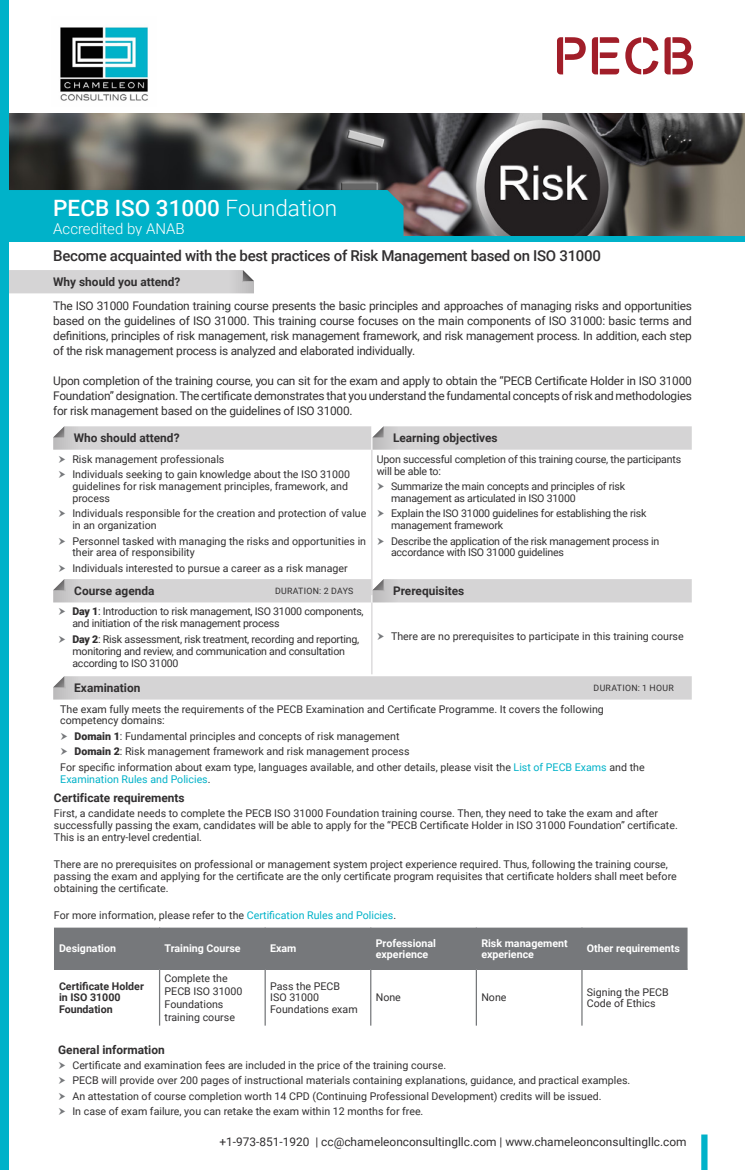
<style>
.page{position:relative;width:745px;height:1170px;background:#fff}
.page>*{position:absolute;margin:0;border:0;box-sizing:border-box;transform-origin:0 0}
.t1{font:500 22.5px "Roboto";color:#fff}
.t2{font:500 15px "Roboto";letter-spacing:-.02em;color:#312f30}
.t3{font:300 15px "Roboto";color:#fff}
.Bullet_Points{font:11.88px/15px "Roboto";letter-spacing:-.02em;color:#312f30;text-align:justify}
.t4{font:700 11.88px "Roboto";color:#312f30}
.Bullet_Points-2{font:11.88px "Roboto";color:#312f30}
.Bullet{font:10.62px/11.9px "Roboto";color:#312f30}
.Bullet-2{font:10.62px/11.9px "Roboto";letter-spacing:-.02em;color:#312f30}
.Bullet-3{font:700 10.62px/11.9px "Roboto";color:#fff}
.Bullet-4{font:700 10.62px/11.9px "Roboto";color:#312f30}
.t5{font:8.75px "Roboto";letter-spacing:.035em;color:#312f30}
.s1{font-weight:300}
.s2{font-weight:900}
.s3{color:#00b2c9}
</style>
<div class="page">
<img style="left:9px;top:113px;width:735px;height:123px">
<svg style="left:9px;top:270px;width:245px;height:23px;background:#d3d2d3"></svg>
<div style="left:0;top:0;width:9px;height:1169px;background:#00b2c9"></div>
<div style="left:9px;top:190px;width:394px;height:46px;background:#00b2c9"></div>
<div style="left:0;top:236px;width:744px;height:5px;background:#00b2c9"></div>
<hr style="left:371px;top:449px;width:1px;height:146px;background:#d5d4d5">
<div style="left:54px;top:927px;width:633px;height:41px;background:#76787b"></div>
<hr style="left:159px;top:927px;width:1px;height:41px;background:#76787b">
<hr style="left:264px;top:927px;width:1px;height:41px;background:#76787b">
<hr style="left:370px;top:927px;width:1px;height:41px;background:#76787b">
<hr style="left:475px;top:927px;width:1px;height:41px;background:#76787b">
<hr style="left:581px;top:927px;width:1px;height:41px;background:#76787b">
<hr style="left:54px;top:968px;width:105px;height:1px;background:#76787b">
<hr style="left:159px;top:968px;width:106px;height:1px;background:#76787b">
<hr style="left:159px;top:969px;width:1px;height:56px;background:#76787b">
<hr style="left:265px;top:968px;width:105px;height:1px;background:#76787b">
<hr style="left:264px;top:969px;width:1px;height:56px;background:#76787b">
<hr style="left:370px;top:968px;width:106px;height:1px;background:#76787b">
<hr style="left:370px;top:969px;width:1px;height:56px;background:#76787b">
<hr style="left:476px;top:968px;width:105px;height:1px;background:#76787b">
<hr style="left:475px;top:969px;width:1px;height:56px;background:#76787b">
<hr style="left:581px;top:968px;width:106px;height:1px;background:#76787b">
<hr style="left:581px;top:969px;width:1px;height:56px;background:#76787b">
<hr style="left:371px;top:602px;width:1px;height:72px;background:#d5d4d5">
<div style="left:53px;top:579px;width:638px;height:23px;background:#d5d4d5"></div>
<svg style="left:53px;top:676px;width:638px;height:23px;background:#d4d3d4"></svg>
<svg style="left:53px;top:426px;width:638px;height:23px;background:#d4d3d4"></svg>
<svg style="left:557px;top:37px;width:28px;height:37px"></svg>
<svg style="left:591px;top:37px;width:27px;height:37px"></svg>
<svg style="left:625px;top:37px;width:33px;height:37px"></svg>
<svg style="left:664px;top:37px;width:28px;height:37px"></svg>
<svg style="left:701px;top:1134px;width:6px;height:35px"></svg>
<img style="left:60px;top:27px;width:88px;height:74px">
<p class="t1" style="left:53px;top:192px;width:285px">PECB ISO 31000 <span class="s1">Foundation</span></p>
<p class="t3" style="left:53px;top:218px;width:133px">Accredited by ANAB</p>
<p class="t2" style="left:53px;top:245px;width:549px">Become acquainted with the best practices of Risk Management based on ISO 31000</p>
<p class="t4" style="left:53px;top:273px;width:129px">Why should you attend?</p>
<p class="Bullet_Points" style="left:53px;top:298px;width:639px">The ISO 31000 Foundation training course presents the basic principles and approaches of managing risks and opportunities based on the guidelines of ISO 31000. This training course focuses on the main components of ISO 31000: basic terms and definitions, principles of risk management, risk management framework, and risk management process. In addition, each step of the risk management process is analyzed and elaborated individually.</p>
<p class="Bullet_Points" style="left:53px;top:373px;width:639px">Upon completion of the training course, you can sit for the exam and apply to obtain the “PECB Certificate Holder in ISO 31000<br>Foundation” designation. The certificate demonstrates that you understand the fundamental concepts of risk and methodologies for risk management based on the guidelines of ISO 31000.</p>
<p class="t4" style="left:74px;top:430px;width:107px">Who should attend?</p>
<p class="t4" style="left:393px;top:430px;width:106px">Learning objectives</p>
<p class="Bullet" style="left:72px;top:452px;width:153px">Risk management professionals</p>
<p class="Bullet" style="left:72px;top:468px;width:279px">Individuals seeking to gain knowledge about the ISO 31000 guidelines for risk management principles, framework, and process</p>
<p class="Bullet" style="left:72px;top:507px;width:295px">Individuals responsible for the creation and protection of value in an organization</p>
<p class="Bullet" style="left:72px;top:534px;width:295px">Personnel tasked with managing the risks and opportunities in their area of responsibility</p>
<p class="Bullet" style="left:72px;top:561px;width:276px">Individuals interested to pursue a career as a risk manager</p>
<p class="Bullet-2" style="left:376px;top:452px;width:306px">Upon successful completion of this training course, the participants will be able to:</p>
<p class="Bullet-2" style="left:391px;top:480px;width:235px">Summarize the main concepts and principles of risk management as articulated in ISO 31000</p>
<p class="Bullet-2" style="left:391px;top:507px;width:257px">Explain the ISO 31000 guidelines for establishing the risk management framework</p>
<p class="Bullet-2" style="left:391px;top:534px;width:269px">Describe the application of the risk management process in accordance with ISO 31000 guidelines</p>
<p class="t4" style="left:74px;top:582px;width:82px">Course agenda</p>
<p class="t5" style="left:275px;top:584px;width:80px">DURATION: 2 DAYS</p>
<p class="t4" style="left:393px;top:582px;width:73px">Prerequisites</p>
<p class="Bullet-2" style="left:72px;top:605px;width:292px"><span class="s2">Day 1</span>: Introduction to risk management, ISO 31000 components, and initiation of the risk management process</p>
<p class="Bullet-2" style="left:72px;top:632px;width:288px"><span class="s2">Day 2</span>: Risk assessment, risk treatment, recording and reporting, monitoring and review, and communication and consultation according to ISO 31000</p>
<p class="Bullet" style="left:391px;top:629px;width:294px">There are no prerequisites to participate in this training course</p>
<p class="t4" style="left:74px;top:679px;width:68px">Examination</p>
<p class="t5" style="left:593px;top:682px;width:82px">DURATION: 1 HOUR</p>
<p class="Bullet" style="left:60px;top:702px;width:544px">The exam fully meets the requirements of the PECB Examination and Certificate Programme. It covers the following competency domains:</p>
<p class="Bullet" style="left:74px;top:729px;width:326px"><span class="s2">Domain 1</span>: Fundamental principles and concepts of risk management</p>
<p class="Bullet" style="left:74px;top:745px;width:336px"><span class="s2">Domain 2</span>: Risk management framework and risk management process</p>
<p class="Bullet" style="left:60px;top:760px;width:585px">For specific information about exam type, languages available, and other details, please visit the <span class="s3">List of PECB Exams</span> and the<br><span class="s3">Examination Rules and Policies</span>.</p>
<p class="t4" style="left:54px;top:788px;width:132px">Certificate requirements</p>
<p class="Bullet" style="left:54px;top:806px;width:625px">First, a candidate needs to complete the PECB ISO 31000 Foundation training course. Then, they need to take the exam and after successfully passing the exam, candidates will be able to apply for the “PECB Certificate Holder in ISO 31000 Foundation” certificate.<br>This is an entry-level credential.</p>
<p class="Bullet" style="left:54px;top:857px;width:624px">There are no prerequisites on professional or management system project experience required. Thus, following the training course, passing the exam and applying for the certificate are the only certificate program requisites that certificate holders shall meet before obtaining the certificate.</p>
<p class="Bullet" style="left:54px;top:908px;width:343px">For more information, please refer to the <span class="s3">Certification Rules and Policies</span>.</p>
<p class="Bullet-3" style="left:59px;top:942px;width:59px">Designation</p>
<p class="Bullet-3" style="left:164px;top:942px;width:77px">Training Course</p>
<p class="Bullet-3" style="left:270px;top:942px;width:28px">Exam</p>
<p class="Bullet-3" style="left:375px;top:936px;width:62px">Professional experience</p>
<p class="Bullet-3" style="left:481px;top:936px;width:88px">Risk management experience</p>
<p class="Bullet-3" style="left:586px;top:942px;width:94px">Other requirements</p>
<p class="Bullet-4" style="left:59px;top:979px;width:86px">Certificate Holder in ISO 31000<br>Foundation</p>
<p class="Bullet" style="left:164px;top:971px;width:79px;line-height:12.8px">Complete the<br>PECB ISO 31000<br>Foundations training course</p>
<p class="Bullet" style="left:270px;top:979px;width:89px">Pass the PECB<br>ISO 31000<br>Foundations exam</p>
<p class="Bullet" style="left:375px;top:991px;width:27px">None</p>
<p class="Bullet" style="left:481px;top:991px;width:27px">None</p>
<p class="Bullet" style="left:586px;top:985px;width:83px">Signing the PECB<br>Code of Ethics</p>
<p class="t4" style="left:58px;top:1040px;width:108px">General information</p>
<p class="Bullet" style="left:72px;top:1058px;width:375px">Certificate and examination fees are included in the price of the training course.</p>
<p class="Bullet" style="left:72px;top:1074px;width:559px">PECB will provide over 200 pages of instructional materials containing explanations, guidance, and practical examples.</p>
<p class="Bullet" style="left:72px;top:1089px;width:530px">An attestation of course completion worth 14 CPD (Continuing Professional Development) credits will be issued.</p>
<p class="Bullet" style="left:72px;top:1105px;width:352px">In case of exam failure, you can retake the exam within 12 months for free.</p>
<p class="Bullet_Points-2" style="left:219px;top:1132px;width:468px">+1-973-851-1920 | cc@chameleonconsultingllc.com | www.chameleonconsultingllc.com</p>
</div>
